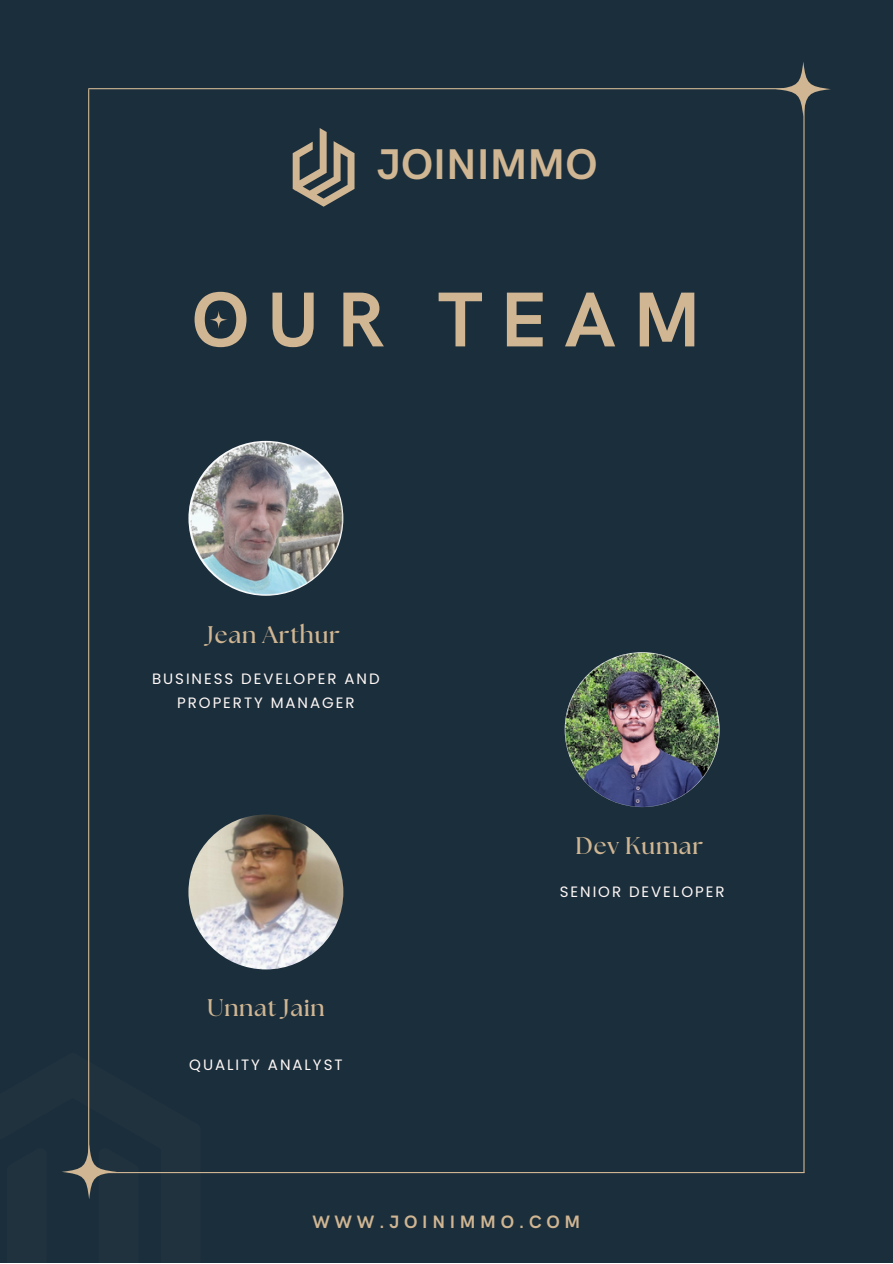
<style>
.page{position:relative;width:893px;height:1264px;background:#fff}
.page>*{position:absolute;margin:0;border:0;box-sizing:border-box;transform-origin:0 0}
.t1{font:700 78px "HK Grotesk Pro";letter-spacing:.22em;color:#d0b692}
.t2{font:700 43.05px "HK Grotesk Pro";color:#d0b692}
.t3{font:700 24px "The Seasons";letter-spacing:.035em;color:#d0b692}
.t4{font:700 18px "HK Grotesk Pro";letter-spacing:.26em;color:#d0b692}
.t5{font:15px/24.8px "Poppins";letter-spacing:.13em;color:#fff8f6;text-align:center}
</style>
<div class="page">
<div style="left:0;top:0;width:892px;height:1262px;background:#1b2e3c"></div>
<svg style="left:775px;top:62px;width:55px;height:55px"></svg>
<hr style="left:803px;top:90px;width:1px;height:1082px;background:#d0b692">
<hr style="left:89px;top:1171px;width:715px;height:2px;background:#d0b692">
<hr style="left:88px;top:90px;width:1px;height:1082px;background:#d0b692">
<hr style="left:89px;top:88px;width:713px;height:1px;background:#d0b692">
<img style="left:188px;top:441px;width:155px;height:154px;border-radius:50%">
<img style="left:188px;top:814px;width:155px;height:155px;border-radius:50%">
<svg style="left:210px;top:311px;width:17px;height:18px"></svg>
<svg style="left:62px;top:1052px;width:138px;height:147px"></svg>
<svg style="left:293px;top:128px;width:61px;height:79px"></svg>
<img style="left:564px;top:652px;width:155px;height:155px;border-radius:50%">
<h2 class="t2" style="left:377px;top:140px;width:222px">JOINIMMO</h2>
<h1 class="t1" style="left:191px;top:276px;width:511px">OUR TEAM</h1>
<h3 class="t3" style="left:207px;top:623px;width:134px">Jean Arthur</h3>
<p class="t5" style="left:152px;top:666px;width:229px">BUSINESS DEVELOPER AND<br>PROPERTY MANAGER</p>
<h3 class="t3" style="left:207px;top:997px;width:119px">Unnat Jain</h3>
<p class="t5" style="left:189px;top:1052px;width:155px">QUALITY ANALYST</p>
<h3 class="t3" style="left:575px;top:834px;width:129px">Dev Kumar</h3>
<p class="t5" style="left:559px;top:878px;width:166px">SENIOR DEVELOPER</p>
<p class="t4" style="left:312px;top:1211px;width:269px">WWW.JOINIMMO.COM</p>
</div>
